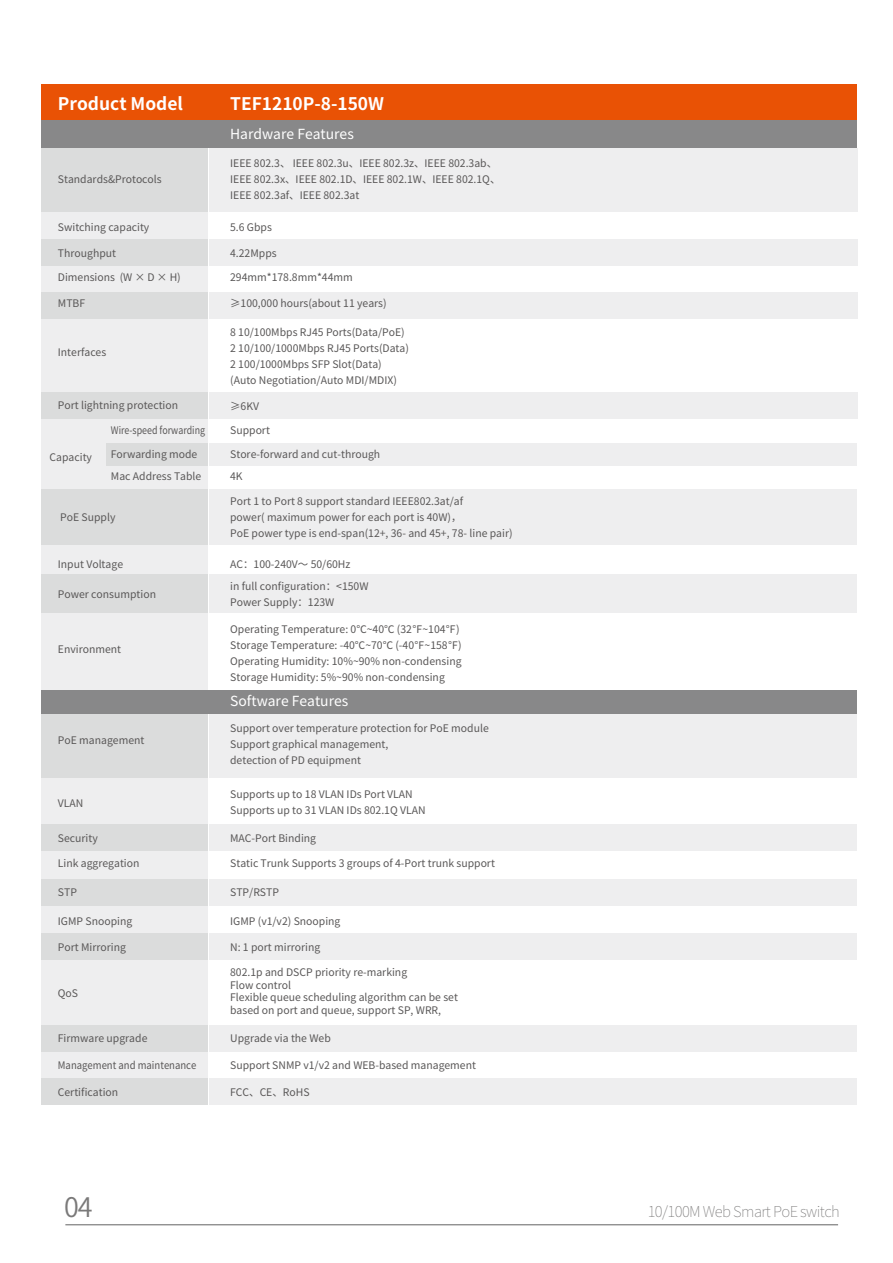
<style>
.page{position:relative;width:893px;height:1263px;background:#fff}
.page>*{position:absolute;margin:0;border:0;box-sizing:border-box;transform-origin:0 0}
.t1{font:27px "Source Han Sans CN";color:#7a7979}
.t2{font:700 17.4px "Source Han Sans CN";color:#fff}
.t3{font:200 15px "Source Han Sans CN";letter-spacing:-.04em;color:#7a7979}
.t4{font:13.95px "Source Han Sans CN";color:#fff}
.t5{font:10.5px/16px "Source Han Sans CN";color:#595757}
.t6{font:10.5px "Source Han Sans CN";color:#595757;scale:.91 1}
.t7{font:10.5px "Source Han Sans CN";color:#595757;scale:.85 1}
</style>
<div class="page">
<hr style="left:65px;top:1224px;width:773px;height:1px;background:#636363">
<div style="left:41px;top:129px;width:167px;height:975px;background:#eeeeef"></div>
<div style="left:41px;top:85px;width:816px;height:37px;background:#e95205"></div>
<div style="left:209px;top:149px;width:649px;height:63px;background:#eeeeef"></div>
<div style="left:209px;top:239px;width:649px;height:27px;background:#eeeeef"></div>
<div style="left:42px;top:149px;width:166px;height:63px;background:#dbdcdc"></div>
<div style="left:42px;top:239px;width:166px;height:27px;background:#dbdcdc"></div>
<div style="left:209px;top:292px;width:649px;height:27px;background:#eeeeef"></div>
<div style="left:42px;top:292px;width:166px;height:27px;background:#dbdcdc"></div>
<div style="left:209px;top:392px;width:649px;height:27px;background:#eeeeef"></div>
<div style="left:42px;top:392px;width:166px;height:27px;background:#dbdcdc"></div>
<div style="left:41px;top:121px;width:816px;height:27px;background:#888889"></div>
<div style="left:42px;top:574px;width:166px;height:39px;background:#dbdcdc"></div>
<div style="left:209px;top:713px;width:648px;height:65px;background:#eeeeef"></div>
<div style="left:42px;top:713px;width:166px;height:65px;background:#dbdcdc"></div>
<div style="left:41px;top:489px;width:166px;height:56px;background:#dbdcdc"></div>
<div style="left:107px;top:443px;width:101px;height:23px;background:#dbdcdc"></div>
<div style="left:209px;top:443px;width:648px;height:23px;background:#eeeeef"></div>
<div style="left:209px;top:489px;width:648px;height:56px;background:#eeeeef"></div>
<div style="left:209px;top:574px;width:648px;height:38px;background:#eeeeef"></div>
<div style="left:209px;top:824px;width:648px;height:27px;background:#eeeeef"></div>
<div style="left:42px;top:824px;width:166px;height:27px;background:#dbdcdc"></div>
<div style="left:209px;top:879px;width:648px;height:27px;background:#eeeeef"></div>
<div style="left:42px;top:879px;width:166px;height:27px;background:#dbdcdc"></div>
<div style="left:209px;top:933px;width:648px;height:27px;background:#eeeeef"></div>
<div style="left:42px;top:933px;width:166px;height:27px;background:#dbdcdc"></div>
<div style="left:209px;top:1025px;width:648px;height:27px;background:#eeeeef"></div>
<div style="left:42px;top:1025px;width:166px;height:27px;background:#dbdcdc"></div>
<div style="left:209px;top:1078px;width:648px;height:27px;background:#eeeeef"></div>
<div style="left:42px;top:1078px;width:166px;height:27px;background:#dbdcdc"></div>
<div style="left:42px;top:690px;width:815px;height:23px;background:#888889"></div>
<h2 class="t2" style="left:58px;top:94px;width:127px">Product Model</h2>
<p class="t5" style="left:58px;top:171px;width:105px">Standards&amp;Protocols</p>
<p class="t5" style="left:58px;top:219px;width:93px">Switching capacity</p>
<p class="t5" style="left:58px;top:245px;width:60px">Throughput</p>
<h2 class="t2" style="left:230px;top:94px;width:155px">TEF1210P-8-150W</h2>
<h3 class="t4" style="left:230px;top:126px;width:125px">Hardware Features</h3>
<p class="t5" style="left:230px;top:155px;width:272px">IEEE 802.3、 IEEE 802.3u、IEEE 802.3z、IEEE 802.3ab、<br>IEEE 802.3x、IEEE 802.1D、IEEE 802.1W、IEEE 802.1Q、<br>IEEE 802.3af、IEEE 802.3at</p>
<p class="t5" style="left:230px;top:219px;width:43px">5.6 Gbps</p>
<p class="t5" style="left:230px;top:245px;width:48px">4.22Mpps</p>
<p class="t5" style="left:58px;top:269px;width:124px">Dimensions (W × D × H)</p>
<p class="t5" style="left:230px;top:269px;width:124px">294mm*178.8mm*44mm</p>
<p class="t5" style="left:58px;top:295px;width:29px">MTBF</p>
<p class="t5" style="left:230px;top:295px;width:158px">≥100,000 hours(about 11 years)</p>
<p class="t5" style="left:58px;top:345px;width:50px">Interfaces</p>
<p class="t5" style="left:230px;top:324px;width:180px">8 10/100Mbps RJ45 Ports(Data/PoE)<br>2 10/100/1000Mbps RJ45 Ports(Data)<br>2 100/1000Mbps SFP Slot(Data) (Auto Negotiation/Auto MDI/MDIX)</p>
<p class="t5" style="left:58px;top:397px;width:122px">Port lightning protection</p>
<p class="t5" style="left:230px;top:398px;width:30px">≥6KV</p>
<p class="t5" style="left:50px;top:449px;width:44px">Capacity</p>
<p class="t7" style="left:111px;top:424px;width:112px">Wire-speed forwarding</p>
<p class="t5" style="left:111px;top:444px;width:92px;line-height:21.9px">Forwarding mode<br>Mac Address Table</p>
<p class="t5" style="left:230px;top:446px;width:152px">Store-forward and cut-through</p>
<p class="t5" style="left:230px;top:422px;width:41px">Support</p>
<p class="t5" style="left:230px;top:468px;width:14px">4K</p>
<p class="t5" style="left:60px;top:509px;width:57px">PoE Supply</p>
<p class="t5" style="left:230px;top:494px;width:284px">Port 1 to Port 8 support standard IEEE802.3at/af<br>power( maximum power for each port is 40W)，<br>PoE power type is end-span(12+, 36- and 45+, 78- line pair)</p>
<p class="t5" style="left:58px;top:556px;width:67px">Input Voltage</p>
<p class="t5" style="left:230px;top:556px;width:122px">AC：100-240V～ 50/60Hz</p>
<p class="t5" style="left:58px;top:587px;width:100px">Power consumption</p>
<p class="t5" style="left:58px;top:641px;width:65px">Environment</p>
<p class="t5" style="left:230px;top:578px;width:140px">in full configuration：&lt;150W<br>Power Supply：123W</p>
<p class="t5" style="left:230px;top:622px;width:233px">Operating Temperature: 0℃~40℃ (32℉~104℉)<br>Storage Temperature: -40℃~70℃ (-40℉~158℉)<br>Operating Humidity: 10%~90% non-condensing Storage Humidity: 5%~90% non-condensing</p>
<h3 class="t4" style="left:230px;top:693px;width:120px">Software Features</h3>
<p class="t5" style="left:58px;top:732px;width:88px">PoE management</p>
<p class="t5" style="left:230px;top:721px;width:260px">Support over temperature protection for PoE module<br>Support graphical management,<br>detection of PD equipment</p>
<p class="t5" style="left:58px;top:795px;width:27px">VLAN</p>
<p class="t5" style="left:230px;top:786px;width:197px">Supports up to 18 VLAN IDs Port VLAN<br>Supports up to 31 VLAN IDs 802.1Q VLAN</p>
<p class="t5" style="left:58px;top:830px;width:41px">Security</p>
<p class="t5" style="left:230px;top:830px;width:87px">MAC-Port Binding</p>
<p class="t5" style="left:58px;top:856px;width:83px">Link aggregation</p>
<p class="t5" style="left:230px;top:856px;width:266px">Static Trunk Supports 3 groups of 4-Port trunk support</p>
<p class="t5" style="left:58px;top:884px;width:21px">STP</p>
<p class="t5" style="left:230px;top:884px;width:50px">STP/RSTP</p>
<p class="t5" style="left:58px;top:913px;width:76px">IGMP Snooping</p>
<p class="t5" style="left:230px;top:913px;width:112px">IGMP (v1/v2) Snooping</p>
<p class="t5" style="left:58px;top:939px;width:70px">Port Mirroring</p>
<p class="t5" style="left:230px;top:939px;width:92px">N: 1 port mirroring</p>
<p class="t5" style="left:58px;top:985px;width:22px">QoS</p>
<p class="t5" style="left:230px;top:966px;width:229px;line-height:12.5px">802.1p and DSCP priority re-marking<br>Flow control<br>Flexible queue scheduling algorithm can be set based on port and queue, support SP, WRR,</p>
<p class="t5" style="left:58px;top:1031px;width:91px">Firmware upgrade</p>
<p class="t5" style="left:230px;top:1031px;width:102px">Upgrade via the Web</p>
<p class="t6" style="left:58px;top:1059px;width:154px">Management and maintenance</p>
<p class="t5" style="left:230px;top:1057px;width:247px">Support SNMP v1/v2 and WEB-based management</p>
<p class="t5" style="left:58px;top:1084px;width:62px">Certification</p>
<p class="t5" style="left:230px;top:1084px;width:81px">FCC、CE、RoHS</p>
<h1 class="t1" style="left:64px;top:1191px;width:30px">04</h1>
<h3 class="t3" style="left:648px;top:1203px;width:194px">10/100M Web Smart PoE switch</h3>
</div>
